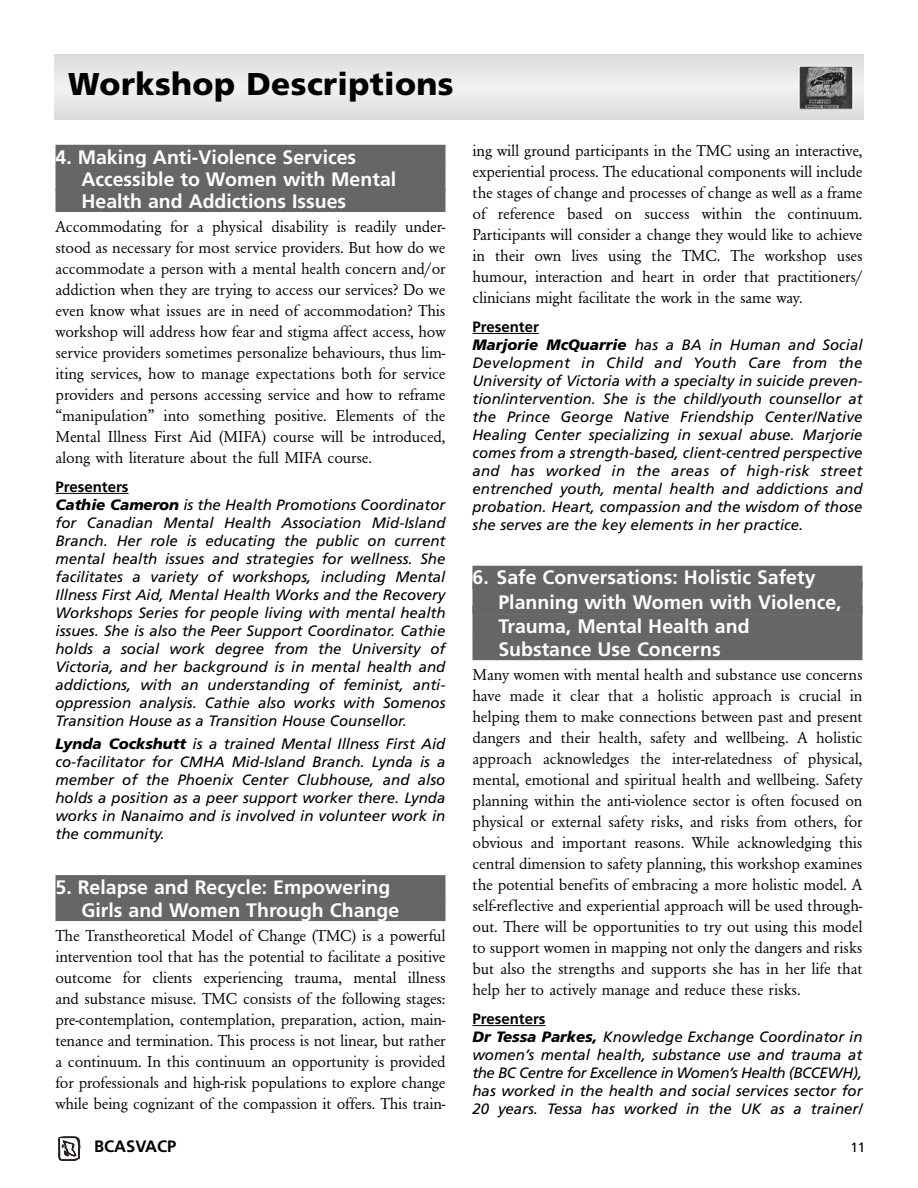
<style>
.page{position:relative;width:918px;height:1188px;background:#fff}
.page>*{position:absolute;margin:0;border:0;box-sizing:border-box;transform-origin:0 0}
.t1{font:900 31.5px "Frutiger";letter-spacing:.01em;color:#000}
.t2{font:700 19.5px/23.7px "Frutiger";color:#fff}
.t3{font:16.5px/21px "URW Garamond T";letter-spacing:-.005em;color:#000;text-align:justify}
.t4{font:700 16.5px "Frutiger";color:#000}
.t5{font:italic 15px/18px "Frutiger";color:#000}
.t6{font:13.5px "Frutiger";color:#000}
.s1{font-weight:700;font-style:normal}
.s2{font-weight:900}
</style>
<div class="page">
<div style="left:54px;top:54px;width:810px;height:66px;background:#e6e6e6"></div>
<svg style="left:58px;top:1136px;width:22px;height:24px"></svg>
<img style="left:801px;top:68px;width:50px;height:39px">
<div style="left:799px;top:66px;width:54px;height:43px;border:1px solid #fff"></div>
<div style="left:56px;top:145px;width:390px;height:23px;background:#666"></div>
<div style="left:56px;top:168px;width:390px;height:23px;background:#666"></div>
<div style="left:56px;top:189px;width:390px;height:23px;background:#666"></div>
<hr style="left:56px;top:493px;width:73px;height:1px;background:#000">
<div style="left:56px;top:875px;width:390px;height:23px;background:#666"></div>
<div style="left:56px;top:898px;width:390px;height:23px;background:#666"></div>
<hr style="left:472px;top:333px;width:67px;height:1px;background:#000">
<div style="left:472px;top:566px;width:390px;height:23px;background:#666"></div>
<div style="left:472px;top:581px;width:390px;height:9px;background:#666"></div>
<div style="left:472px;top:590px;width:390px;height:23px;background:#666"></div>
<div style="left:472px;top:606px;width:390px;height:9px;background:#666"></div>
<div style="left:472px;top:614px;width:390px;height:23px;background:#666"></div>
<div style="left:472px;top:637px;width:390px;height:23px;background:#666"></div>
<hr style="left:472px;top:1025px;width:74px;height:1px;background:#000">
<h1 class="t1" style="left:68px;top:72px;width:387px">Workshop Descriptions</h1>
<p class="t2" style="left:81px;top:147px;width:316px;line-height:22px;text-indent:-26px">4. Making Anti-Violence Services<br>Accessible to Women with Mental<br>Health and Addictions Issues</p>
<p class="t3" style="left:56px;top:216px;width:392px">Accommodating for a physical disability is readily under&shy;stood as necessary for most service providers. But how do we accommodate a person with a mental health concern and/or addiction when they are trying to access our services? Do we even know what issues are in need of accommodation? This workshop will address how fear and stigma affect access, how service providers sometimes personalize behaviours, thus lim&shy;iting services, how to manage expectations both for service providers and persons accessing service and how to reframe “manipulation” into something positive. Elements of the Mental Illness First Aid (MIFA) course will be introduced, along with literature about the full MIFA course.</p>
<p class="t5" style="left:56px;top:478px;width:392px"><span class="s1">Presenters<br></span><span class="s2">Cathie Cameron</span> is the Health Promotions Coordinator for Canadian Mental Health Association Mid-Island Branch. Her role is educating the public on current mental health issues and strategies for wellness. She facilitates a variety of workshops, including Mental Illness First Aid, Mental Health Works and the Recovery Workshops Series for people living with mental health issues. She is also the Peer Support Coordinator. Cathie holds a social work degree from the University of Victoria, and her background is in mental health and addictions, with an understanding of feminist, anti&shy;oppression analysis. Cathie also works with Somenos Transition House as a Transition House Counsellor.</p>
<p class="t5" style="left:56px;top:736px;width:391px;text-align:justify"><span class="s2">Lynda Cockshutt</span> is a trained Mental Illness First Aid co-facilitator for CMHA Mid-Island Branch. Lynda is a member of the Phoenix Center Clubhouse, and also holds a position as a peer support worker there. Lynda works in Nanaimo and is involved in volunteer work in the community.</p>
<p class="t2" style="left:81px;top:877px;width:319px;line-height:22.8px;text-indent:-26px">5. Relapse and Recycle: Empowering<br>Girls and Women Through Change</p>
<p class="t3" style="left:56px;top:925px;width:392px">The Transtheoretical Model of Change (TMC) is a powerful intervention tool that has the potential to facilitate a positive outcome for clients experiencing trauma, mental illness and substance misuse. TMC consists of the following stages: pre-contemplation, contemplation, preparation, action, main&shy;tenance and termination. This process is not linear, but rather a continuum. In this continuum an opportunity is provided for professionals and high-risk populations to explore change while being cognizant of the compassion it offers. This train-</p>
<p class="t3" style="left:473px;top:140px;width:392px">ing will ground participants in the TMC using an interactive, experiential process. The educational components will include the stages of change and processes of change as well as a frame of reference based on success within the continuum.<br>Participants will consider a change they would like to achieve in their own lives using the TMC. The workshop uses humour, interaction and heart in order that practitioners/ clinicians might facilitate the work in the same way.</p>
<p class="t5" style="left:472px;top:319px;width:392px"><span class="s1">Presenter<br></span><span class="s2">Marjorie McQuarrie</span> has a BA in Human and Social Development in Child and Youth Care from the University of Victoria with a specialty in suicide preven&shy;tion/intervention. She is the child/youth counsellor at the Prince George Native Friendship Center/Native Healing Center specializing in sexual abuse. Marjorie comes from a strength-based, client-centred perspective and has worked in the areas of high-risk street entrenched youth, mental health and addictions and probation. Heart, compassion and the wisdom of those she serves are the key elements in her practice.</p>
<p class="t2" style="left:498px;top:567px;width:345px;text-indent:-26px">6. Safe Conversations: Holistic Safety<br>Planning with Women with Violence,<br>Trauma, Mental Health and<br>Substance Use Concerns</p>
<p class="t3" style="left:472px;top:664px;width:392px">Many women with mental health and substance use concerns have made it clear that a holistic approach is crucial in helping them to make connections between past and present dangers and their health, safety and wellbeing. A holistic approach acknowledges the inter-relatedness of physical, mental, emotional and spiritual health and wellbeing. Safety planning within the anti-violence sector is often focused on physical or external safety risks, and risks from others, for obvious and important reasons. While acknowledging this central dimension to safety planning, this workshop examines the potential benefits of embracing a more holistic model. A self-reflective and experiential approach will be used through&shy;out. There will be opportunities to try out using this model to support women in mapping not only the dangers and risks but also the strengths and supports she has in her life that help her to actively manage and reduce these risks.</p>
<p class="t5" style="left:472px;top:1011px;width:392px"><span class="s1">Presenters<br></span><span class="s2">Dr Tessa Parkes,</span> Knowledge Exchange Coordinator in women’s mental health, substance use and trauma at the BC Centre for Excellence in Women’s Health (BCCEWH), has worked in the health and social services sector for 20 years. Tessa has worked in the UK as a trainer/</p>
<p class="t4" style="left:94px;top:1140px;width:84px">BCASVACP</p>
<p class="t6" style="left:850px;top:1142px;width:17px">11</p>
</div>
